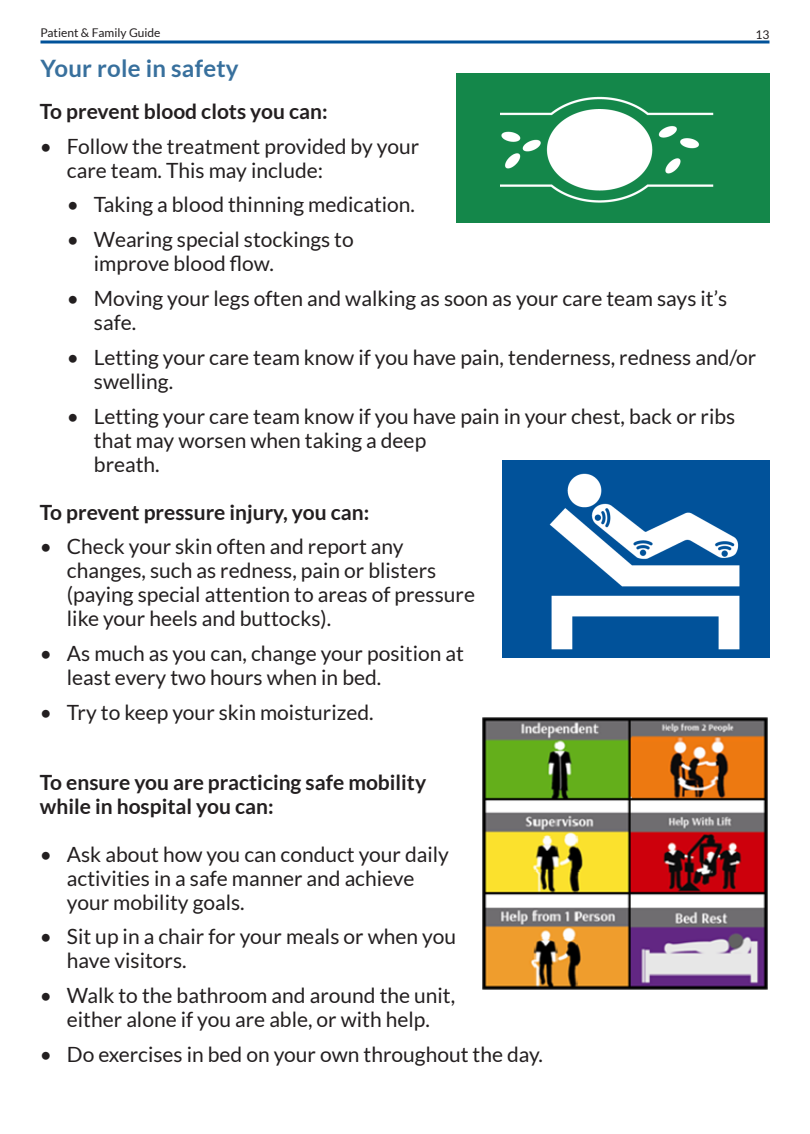
<style>
.page{position:relative;width:810px;height:1134px;background:#fff}
.page>*{position:absolute;margin:0;border:0;box-sizing:border-box;transform-origin:0 0}
.Subheader{font:700 24px "Lato";letter-spacing:.01em;color:#38709d}
.t1{font:21px/24px "Lato";color:#231f20}
.Body_Text{font:700 21px/24px "Lato";color:#231f20}
.t2{font:12px "Lato";color:#231f20}
</style>
<div class="page">
<svg style="left:40px;top:40px;width:730px;height:4px;background:#407db3"></svg>
<div style="left:502px;top:460px;width:268px;height:198px;background:#01529a"></div>
<img style="left:549px;top:473px;width:191px;height:177px">
<div style="left:456px;top:73px;width:314px;height:150px;background:#14874a"></div>
<img style="left:500px;top:96px;width:214px;height:107px">
<img style="left:482px;top:717px;width:286px;height:273px">
<p class="t2" style="left:40px;top:26px;width:122px">Patient &amp; Family Guide</p>
<p class="t2" style="left:756px;top:28px;width:15px">13</p>
<p class="Subheader" style="left:40px;top:55px;width:200px">Your role in safety</p>
<p class="Body_Text" style="left:40px;top:99px;width:289px">To prevent blood clots you can:</p>
<p class="t1" style="left:67px;top:134px;width:354px;text-indent:-27px">• Follow the treatment provided by your care team. This may include:</p>
<p class="t1" style="left:67px;top:193px;width:350px">• Taking a blood thinning medication.</p>
<p class="t1" style="left:94px;top:227px;width:261px;text-indent:-27px">• Wearing special stockings to improve blood flow.</p>
<p class="t1" style="left:94px;top:286px;width:635px;text-indent:-27px">• Moving your legs often and walking as soon as your care team says it’s safe.</p>
<p class="t1" style="left:94px;top:345px;width:664px;text-indent:-27px">• Letting your care team know if you have pain, tenderness, redness and/or swelling.</p>
<p class="t1" style="left:94px;top:404px;width:643px;text-indent:-27px">• Letting your care team know if you have pain in your chest, back or ribs that may worsen when taking a deep<br>breath.</p>
<p class="Body_Text" style="left:40px;top:500px;width:331px">To prevent pressure injury, you can:</p>
<p class="t1" style="left:67px;top:535px;width:410px;text-indent:-27px">• Check your skin often and report any changes, such as redness, pain or blisters (paying special attention to areas of pressure like your heels and buttocks).</p>
<p class="t1" style="left:67px;top:641px;width:399px;text-indent:-27px">• As much as you can, change your position at least every two hours when in bed.</p>
<p class="t1" style="left:40px;top:700px;width:335px">• Try to keep your skin moisturized.</p>
<p class="Body_Text" style="left:40px;top:770px;width:388px">To ensure you are practicing safe mobility while in hospital you can:</p>
<p class="t1" style="left:67px;top:842px;width:384px;text-indent:-27px">• Ask about how you can conduct your daily activities in a safe manner and achieve your mobility goals.</p>
<p class="t1" style="left:67px;top:925px;width:391px;text-indent:-27px">• Sit up in a chair for your meals or when you have visitors.</p>
<p class="t1" style="left:40px;top:983px;width:417px;text-align:center">• Walk to the bathroom and around the unit, either alone if you are able, or with help.</p>
<p class="t1" style="left:40px;top:1042px;width:505px">• Do exercises in bed on your own throughout the day.</p>
</div>
